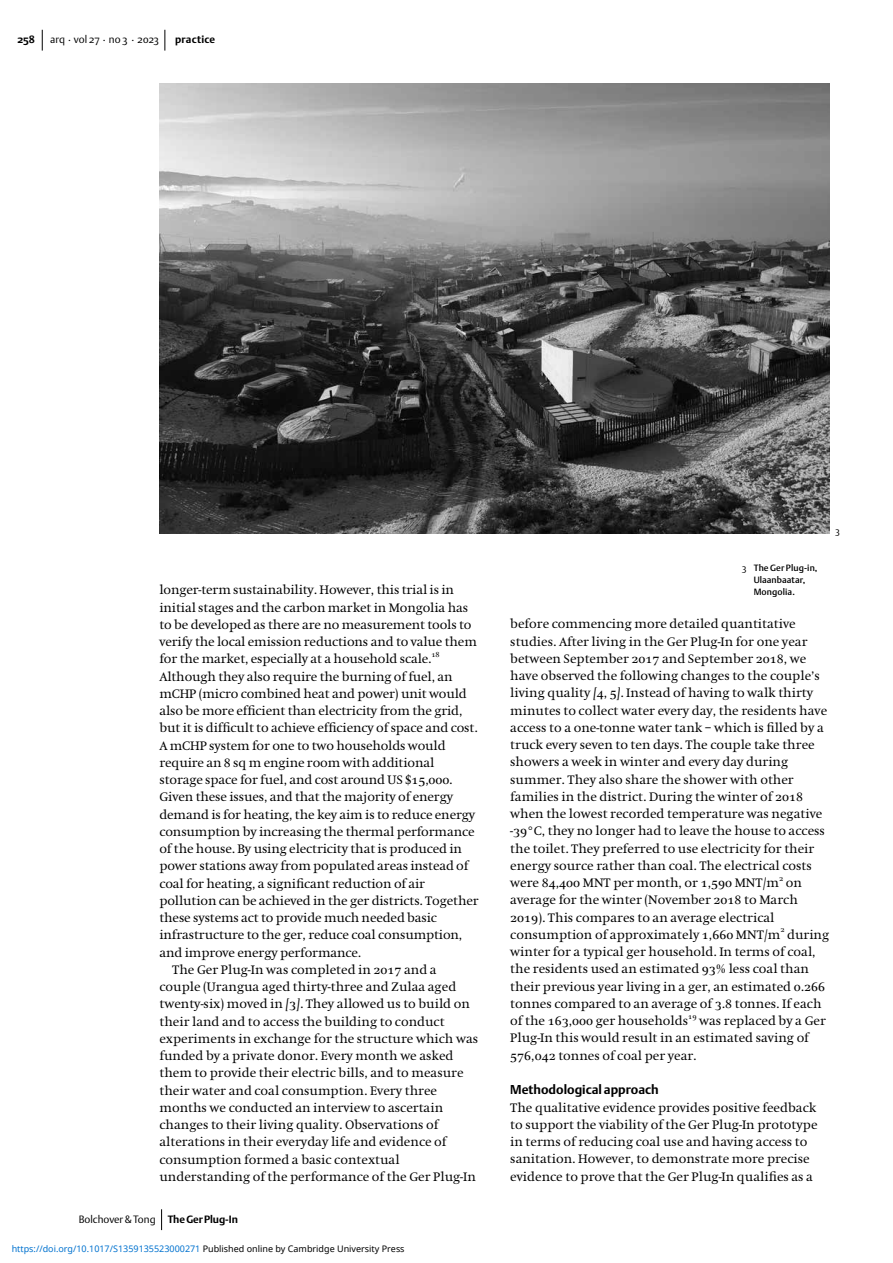
<style>
.page{position:relative;width:893px;height:1263px;background:#fff}
.page>*{position:absolute;margin:0;border:0;box-sizing:border-box;transform-origin:0 0}
.t1{font:12.75px/17.2px "Hollander";color:#000}
.t2{font:700 12.75px "DTL Argo ST";color:#000}
.t3{font:10.5px "DTL Argo ST Light";color:#000}
.t4{font:700 10.5px "DTL Argo ST";letter-spacing:.02em;color:#000}
.t5{font:9px "Noto Sans";color:#0172cf}
.t6{font:9px/12px "DTL Argo ST Medium";letter-spacing:.01em;color:#000}
.t7{font:9px "DTL Argo ST Light";color:#000}
.t8{font:7.65px "Hollander SC";color:#000}
.s1{font-family:"Hollander SC"}
.s2{font-style:italic}
.s3{font-family:"DTL Argo ST";font-weight:700}
.s4{color:#000}
.s5{font-family:"DTL Argo ST Light"}
</style>
<div class="page">
<svg style="left:42px;top:30px;width:1px;height:21px"></svg>
<svg style="left:165px;top:30px;width:1px;height:21px"></svg>
<svg style="left:161px;top:1209px;width:1px;height:21px"></svg>
<img style="left:159px;top:84px;width:670px;height:450px">
<p class="t3" style="left:50px;top:33px;width:110px">arq . vol 27 . no 3 . 2023</p>
<p class="t4" style="left:17px;top:33px;width:19px">258</p>
<p class="t4" style="left:175px;top:33px;width:42px">practice</p>
<p class="t1" style="left:159px;top:581px;width:319px">longer-term sustainability. However, this trial is in initial stages and the carbon market in Mongolia has to be developed as there are no measurement tools to verify the local emission reductions and to value them for the market, especially at a household scale.</p>
<p class="t8" style="left:431px;top:650px;width:10px">18</p>
<p class="t1" style="left:159px;top:668px;width:295px">Although they also require the burning of fuel, an</p>
<p class="t1" style="left:159px;top:685px;width:309px">mCHP (micro combined heat and power) unit would</p>
<p class="t1" style="left:159px;top:702px;width:304px">also be more efficient than electricity from the grid,</p>
<p class="t1" style="left:159px;top:719px;width:320px">but it is difficult to achieve efficiency of space and cost.</p>
<p class="t1" style="left:159px;top:737px;width:288px">A mCHP system for one to two households would</p>
<p class="t1" style="left:159px;top:754px;width:276px">require an <span class="s1">8</span> sq m engine room with additional</p>
<p class="t1" style="left:159px;top:771px;width:295px">storage space for fuel, and cost around US $<span class="s1">15</span>,<span class="s1">000</span>.</p>
<p class="t1" style="left:159px;top:788px;width:295px">Given these issues, and that the majority of energy</p>
<p class="t1" style="left:159px;top:806px;width:317px">demand is for heating, the key aim is to reduce energy</p>
<p class="t1" style="left:159px;top:823px;width:317px">consumption by increasing the thermal performance</p>
<p class="t1" style="left:159px;top:840px;width:304px">of the house. By using electricity that is produced in</p>
<p class="t1" style="left:159px;top:857px;width:311px">power stations away from populated areas instead of</p>
<p class="t1" style="left:159px;top:875px;width:267px">coal for heating, a significant reduction of air</p>
<p class="t1" style="left:159px;top:892px;width:321px">pollution can be achieved in the ger districts. Together</p>
<p class="t1" style="left:159px;top:909px;width:279px">these systems act to provide much needed basic</p>
<p class="t1" style="left:159px;top:927px;width:304px">infrastructure to the ger, reduce coal consumption,</p>
<p class="t1" style="left:159px;top:944px;width:203px">and improve energy performance.</p>
<p class="t1" style="left:172px;top:961px;width:266px">The Ger Plug-In was completed in <span class="s1">2017</span> and a</p>
<p class="t1" style="left:159px;top:978px;width:298px">couple (Urangua aged thirty-three and Zulaa aged</p>
<p class="t1" style="left:159px;top:996px;width:312px">twenty-six) moved in <span class="s2">[</span><span class="s1">3</span><span class="s2">]</span>. They allowed us to build on</p>
<p class="t1" style="left:159px;top:1013px;width:287px">their land and to access the building to conduct</p>
<p class="t1" style="left:159px;top:1030px;width:320px">experiments in exchange for the structure which was</p>
<p class="t1" style="left:159px;top:1047px;width:296px">funded by a private donor. Every month we asked</p>
<p class="t1" style="left:159px;top:1065px;width:306px">them to provide their electric bills, and to measure</p>
<p class="t1" style="left:159px;top:1082px;width:279px">their water and coal consumption. Every three</p>
<p class="t1" style="left:159px;top:1099px;width:285px">months we conducted an interview to ascertain</p>
<p class="t1" style="left:159px;top:1116px;width:281px">changes to their living quality. Observations of</p>
<p class="t1" style="left:159px;top:1134px;width:289px">alterations in their everyday life and evidence of</p>
<p class="t1" style="left:159px;top:1151px;width:242px">consumption formed a basic contextual</p>
<p class="t1" style="left:159px;top:1168px;width:318px">understanding of the performance of the Ger Plug-In</p>
<p class="t3" style="left:79px;top:1212px;width:161px">Bolchover &amp; Tong <span class="s3">The Ger Plug-In</span></p>
<p class="t5" style="left:12px;top:1243px;width:394px">https://doi.org/10.1017/S1359135523000271 <span class="s4">Published online by Cambridge University Press</span></p>
<p class="t6" style="left:754px;top:561px;width:65px;text-indent:-12px"><span class="s5">3</span> The Ger Plug-in,<br>Ulaanbaatar,<br>Mongolia.</p>
<p class="t7" style="left:836px;top:525px;width:6px">3</p>
<p class="t1" style="left:510px;top:616px;width:318px">before commencing more detailed quantitative studies. After living in the Ger Plug-In for one year between September <span class="s1">2017</span> and September <span class="s1">2018</span>, we have observed the following changes to the couple’s living quality <span class="s2">[</span><span class="s1">4</span>, <span class="s1">5</span><span class="s2">]</span>. Instead of having to walk thirty minutes to collect water every day, the residents have access to a one-tonne water tank – which is filled by a truck every seven to ten days. The couple take three showers a week in winter and every day during summer. They also share the shower with other families in the district. During the winter of <span class="s1">2018 </span>when the lowest recorded temperature was negative -<span class="s1">39</span>°C, they no longer had to leave the house to access the toilet. They preferred to use electricity for their energy source rather than coal. The electrical costs were <span class="s1">84</span>,<span class="s1">400</span> MNT per month, or <span class="s1">1</span>,<span class="s1">590</span> MNT/m</p>
<p class="t8" style="left:779px;top:874px;width:6px">2</p>
<p class="t1" style="left:510px;top:874px;width:293px;text-indent:276px">on average for the winter (November <span class="s1">2018</span> to March <span class="s1">2019</span>). This compares to an average electrical consumption of approximately <span class="s1">1</span>,<span class="s1">660</span> MNT/m</p>
<p class="t8" style="left:780px;top:926px;width:6px">2</p>
<p class="t1" style="left:510px;top:926px;width:320px;text-indent:277px">during winter for a typical ger household. In terms of coal, the residents used an estimated <span class="s1">93</span>% less coal than their previous year living in a ger, an estimated <span class="s1">0</span>.<span class="s1">266 </span>tonnes compared to an average of <span class="s1">3</span>.<span class="s1">8</span> tonnes. If each of the <span class="s1">163</span>,<span class="s1">000</span> ger households</p>
<p class="t8" style="left:688px;top:1012px;width:10px">19</p>
<p class="t1" style="left:510px;top:1012px;width:317px;text-indent:189px">was replaced by a Ger<br>Plug-In this would result in an estimated saving of<br><span class="s1">576</span>,<span class="s1">042</span> tonnes of coal per year.</p>
<p class="t2" style="left:510px;top:1082px;width:150px">Methodological approach</p>
<p class="t1" style="left:510px;top:1099px;width:309px">The qualitative evidence provides positive feedback to support the viability of the Ger Plug-In prototype in terms of reducing coal use and having access to sanitation. However, to demonstrate more precise evidence to prove that the Ger Plug-In qualifies as a</p>
</div>
